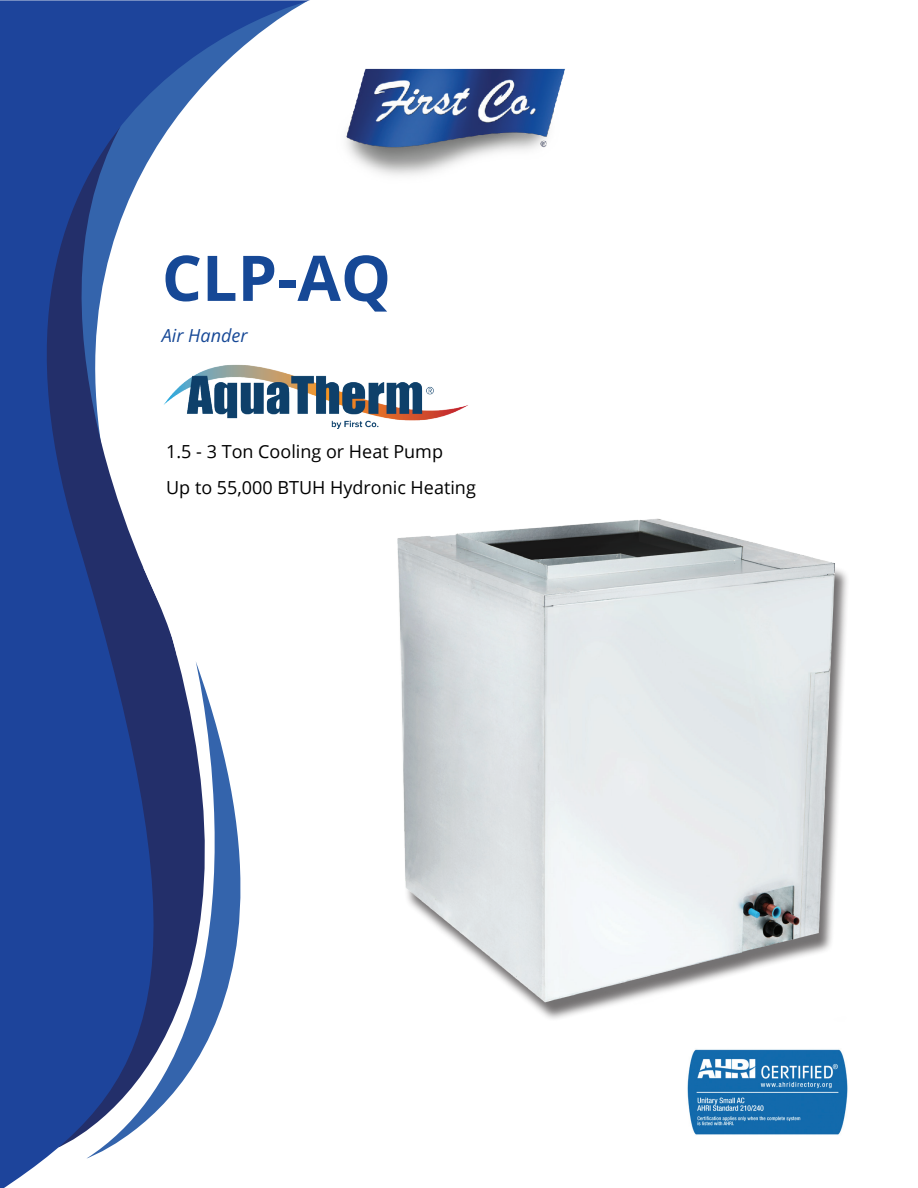
<style>
.page{position:relative;width:918px;height:1188px;background:#fff}
.page>*{position:absolute;margin:0;border:0;box-sizing:border-box;transform-origin:0 0}
.t1{font:700 63px "Open Sans";color:#164896}
.t2{font:18px/36px "Open Sans";color:#000}
.t3{font:italic 18px "Open Sans";color:#164896}
</style>
<div class="page">
<img style="left:310px;top:375px;width:158px;height:54px">
<div style="left:397px;top:523px;width:455px;height:503px;background:#231f20;opacity:.63"></div>
<img style="left:397px;top:518px;width:445px;height:490px">
<img style="left:346px;top:68px;width:219px;height:108px">
<svg style="left:0;top:0;width:310px;height:1188px"></svg>
<svg style="left:86px;top:661px;width:224px;height:498px"></svg>
<svg style="left:143px;top:567px;width:34px;height:91px"></svg>
<img style="left:687px;top:1049px;width:161px;height:86px">
<h1 class="t1" style="left:162px;top:234px;width:231px">CLP-AQ</h1>
<p class="t3" style="left:162px;top:323px;width:87px">Air Hander</p>
<p class="t2" style="left:166px;top:433px;width:311px">1.5 - 3 Ton Cooling or Heat Pump<br>Up to 55,000 BTUH Hydronic Heating</p>
</div>
